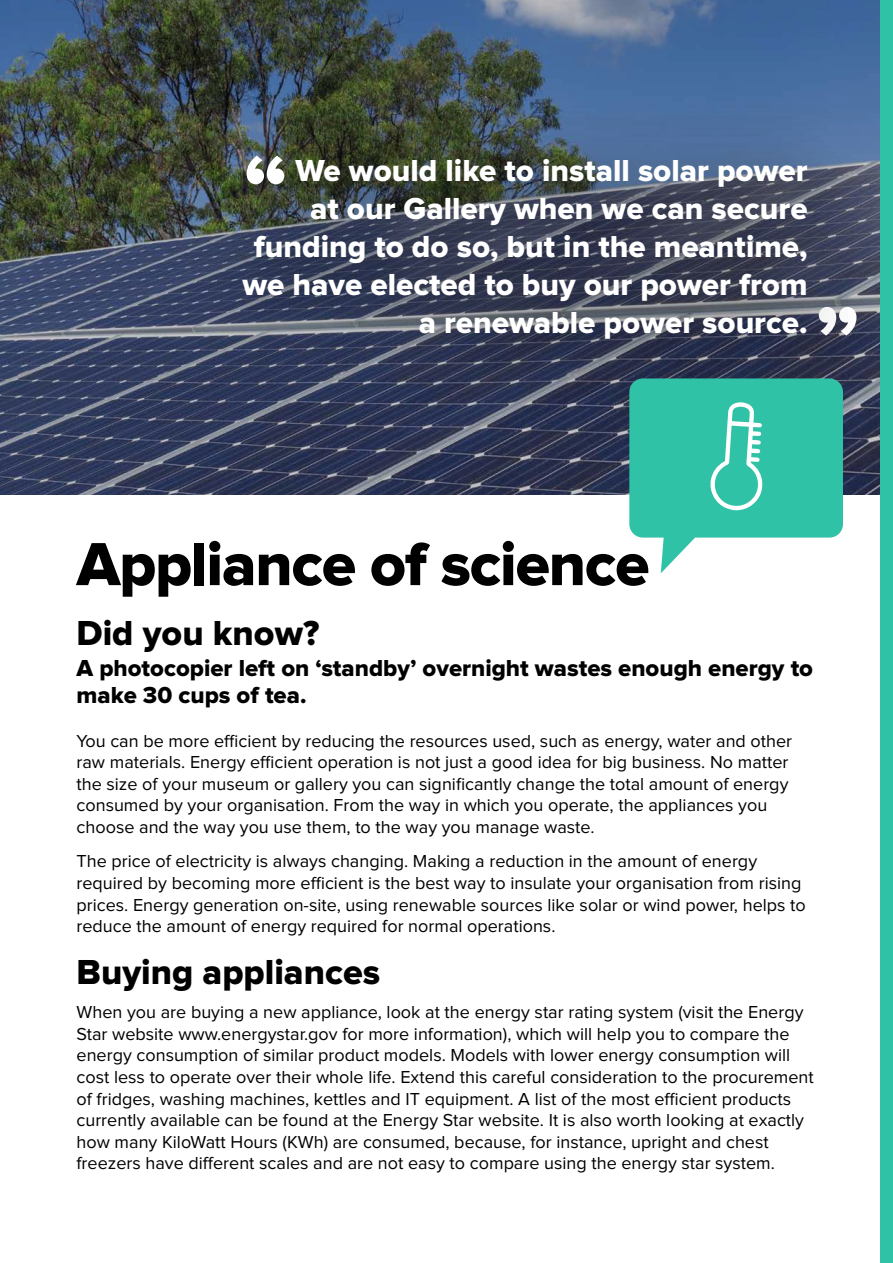
<style>
.page{position:relative;width:893px;height:1263px;background:#fff}
.page>*{position:absolute;margin:0;border:0;box-sizing:border-box;transform-origin:0 0}
.t1{font:90px "Proxima Nova Extrabld";color:#fff}
.t2{font:63px "Proxima Nova Extrabld";letter-spacing:-.02em;color:#000}
.t3{font:36px "Proxima Nova Extrabld";color:#000}
.t4{font:31.5px/37.8px "Proxima Nova Extrabld";color:#fff;text-align:right}
.t5{font:24px/27px "Proxima Nova Extrabld";color:#000}
.t6{font:18px/21.6px "Proxima Nova";color:#000}
</style>
<div class="page">
<img style="left:0;top:0;width:880px;height:494px">
<div style="left:880px;top:0;width:13px;height:1263px;background:#30c2a6"></div>
<div style="left:186px;top:100px;width:686px;height:302px;background:#000;opacity:.75"></div>
<svg style="left:629px;top:378px;width:214px;height:195px"></svg>
<h1 class="t1" style="left:244px;top:146px;width:46px">“</h1>
<h3 class="t4" style="left:242px;top:153px;width:567px">We would like to install solar power<br>at our Gallery when we can secure funding to do so, but in the meantime, we have elected to buy our power from a renewable power source.</h3>
<h1 class="t1" style="left:859px;top:346px;width:46px;rotate:-180deg">“</h1>
<h2 class="t2" style="left:77px;top:535px;width:574px">Appliance of science</h2>
<h3 class="t3" style="left:77px;top:617px;width:244px">Did you know?</h3>
<h3 class="t5" style="left:77px;top:656px;width:738px">A photocopier left on ‘standby’ overnight wastes enough energy to make 30 cups of tea.</h3>
<p class="t6" style="left:77px;top:730px;width:717px">You can be more efficient by reducing the resources used, such as energy, water and other raw materials. Energy efficient operation is not just a good idea for big business. No matter the size of your museum or gallery you can significantly change the total amount of energy consumed by your organisation. From the way in which you operate, the appliances you choose and the way you use them, to the way you manage waste.</p>
<p class="t6" style="left:77px;top:851px;width:731px">The price of electricity is always changing. Making a reduction in the amount of energy required by becoming more efficient is the best way to insulate your organisation from rising prices. Energy generation on-site, using renewable sources like solar or wind power, helps to reduce the amount of energy required for normal operations.</p>
<h3 class="t3" style="left:77px;top:955px;width:305px">Buying appliances</h3>
<p class="t6" style="left:77px;top:1002px;width:739px">When you are buying a new appliance, look at the energy star rating system (visit the Energy Star website www.energystar.gov for more information), which will help you to compare the energy consumption of similar product models. Models with lower energy consumption will cost less to operate over their whole life. Extend this careful consideration to the procurement of fridges, washing machines, kettles and IT equipment. A list of the most efficient products currently available can be found at the Energy Star website. It is also worth looking at exactly how many KiloWatt Hours (KWh) are consumed, because, for instance, upright and chest freezers have different scales and are not easy to compare using the energy star system.</p>
</div>
